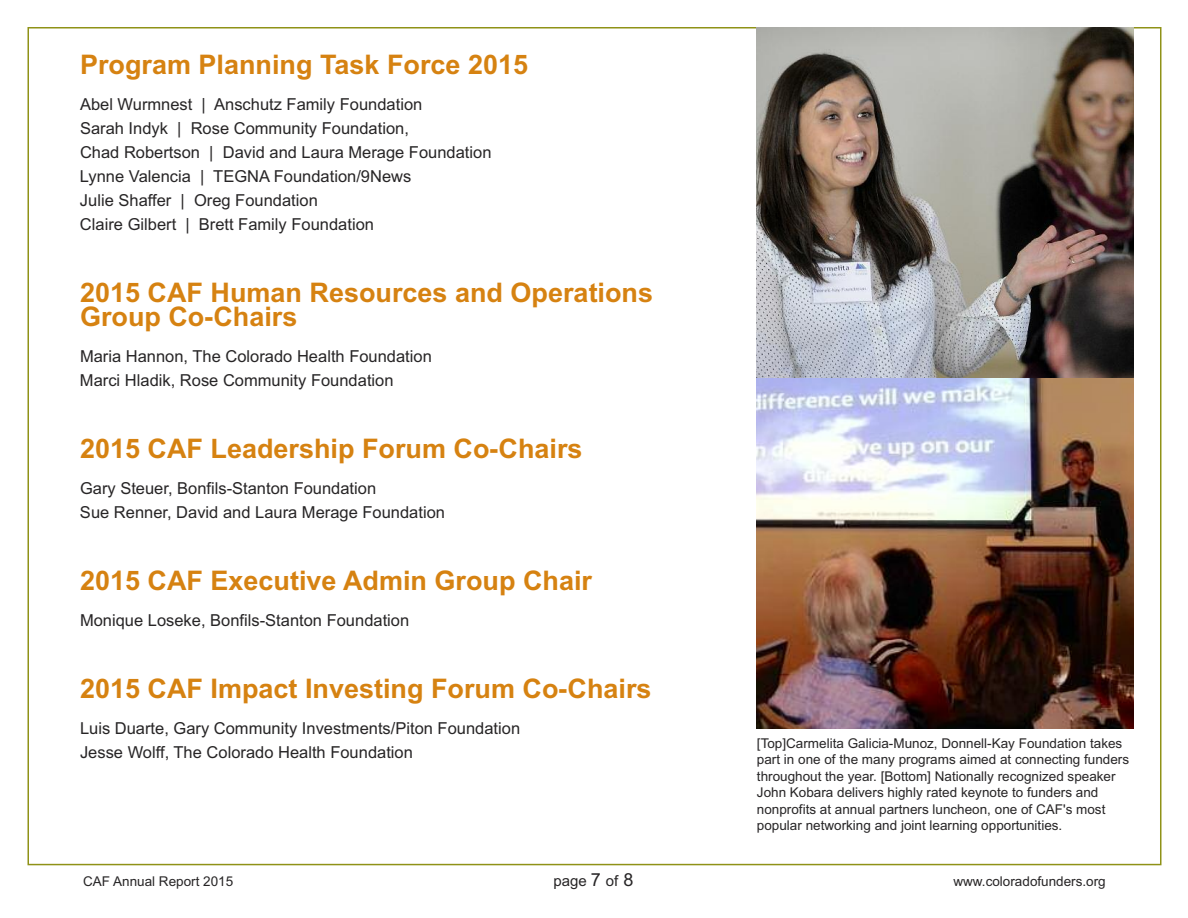
<style>
.page{position:relative;width:1188px;height:918px;background:#fff}
.page>*{position:absolute;margin:0;border:0;box-sizing:border-box;transform-origin:0 0}
.t1{font:700 27px/24px "Arial";color:#d68211}
.t2{font:16.5px/24px "Arial";color:#272526}
.t3{font:15px "Arial";color:#272526}
.t4{font:13.5px/16.5px "Arial";color:#272526}
.s1{font-size:18px}
</style>
<div class="page">
<img style="left:756px;top:27px;width:378px;height:702px">
<h1 class="t1" style="left:80px;top:52px;width:450px">Program Planning Task Force 2015</h1>
<p class="t2" style="left:80px;top:92px;width:413px">Abel Wurmnest | Anschutz Family Foundation<br>Sarah Indyk | Rose Community Foundation,<br>Chad Robertson | David and Laura Merage Foundation Lynne Valencia | TEGNA Foundation/9News<br>Julie Shaffer | Oreg Foundation<br>Claire Gilbert | Brett Family Foundation</p>
<h1 class="t1" style="left:80px;top:280px;width:575px">2015 CAF Human Resources and Operations<br>Group Co-Chairs</h1>
<p class="t2" style="left:80px;top:344px;width:353px">Maria Hannon, The Colorado Health Foundation<br>Marci Hladik, Rose Community Foundation</p>
<h1 class="t1" style="left:80px;top:436px;width:504px">2015 CAF Leadership Forum Co-Chairs</h1>
<p class="t2" style="left:80px;top:476px;width:367px">Gary Steuer, Bonfils-Stanton Foundation<br>Sue Renner, David and Laura Merage Foundation</p>
<h1 class="t1" style="left:80px;top:568px;width:514px">2015 CAF Executive Admin Group Chair</h1>
<p class="t2" style="left:80px;top:608px;width:331px">Monique Loseke, Bonfils-Stanton Foundation</p>
<h1 class="t1" style="left:80px;top:676px;width:573px">2015 CAF Impact Investing Forum Co-Chairs</h1>
<p class="t2" style="left:80px;top:716px;width:442px">Luis Duarte, Gary Community Investments/Piton Foundation<br>Jesse Wolff, The Colorado Health Foundation</p>
<p class="t4" style="left:757px;top:735px;width:374px">[Top]Carmelita Galicia-Munoz, Donnell-Kay Foundation takes part in one of the many programs aimed at connecting funders throughout the year. [Bottom] Nationally recognized speaker John Kobara delivers highly rated keynote to funders and nonprofits at annual partners luncheon, one of CAF's most popular networking and joint learning opportunities.</p>
<p class="t4" style="left:83px;top:873px;width:152px">CAF Annual Report 2015</p>
<p class="t3" style="left:553px;top:872px;width:82px">page <span class="s1">7</span> of <span class="s1">8</span></p>
<p class="t4" style="left:953px;top:873px;width:154px">www.coloradofunders.org</p>
</div>
